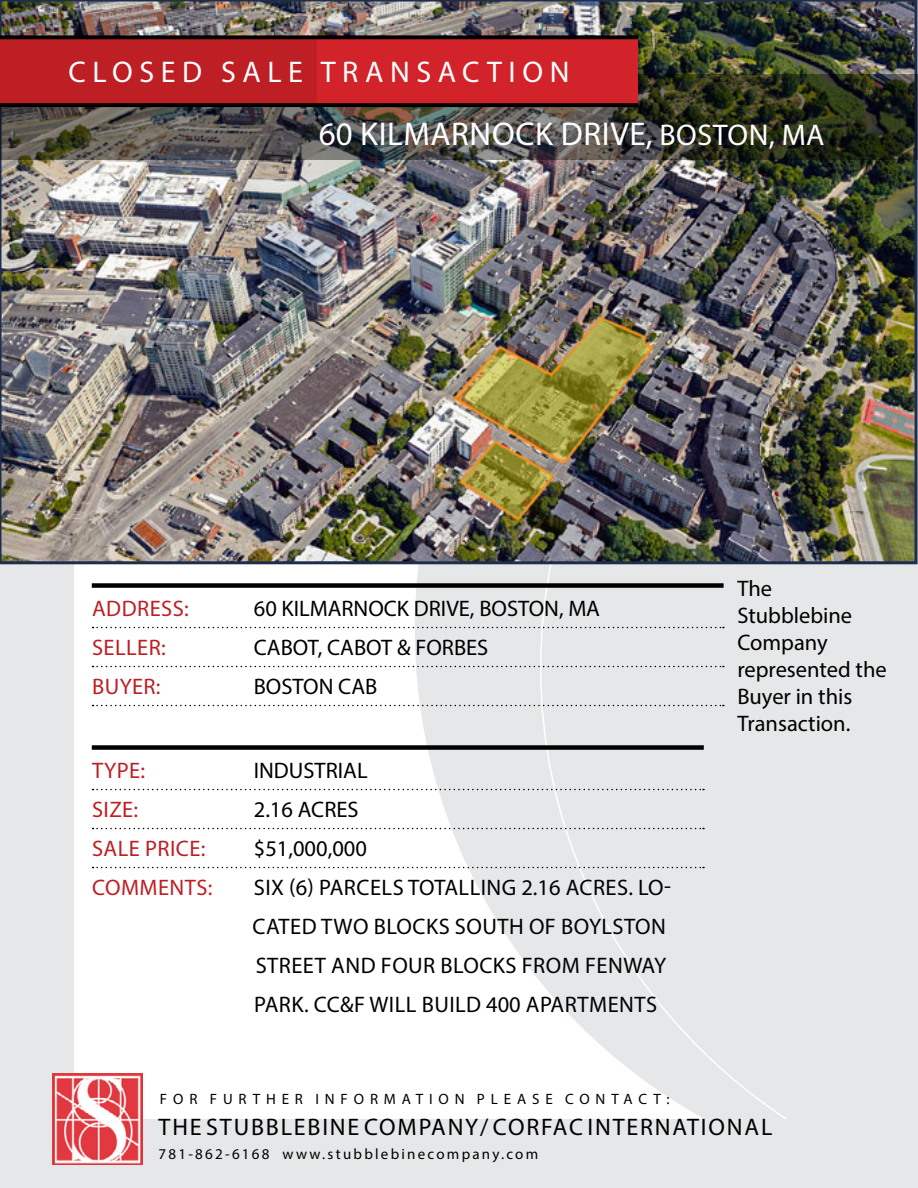
<style>
.page{position:relative;width:918px;height:1188px;background:#fff}
.page>*{position:absolute;margin:0;border:0;box-sizing:border-box;transform-origin:0 0}
.t1{font:33px "Myriad Pro";letter-spacing:.02em;color:#fff}
.t2{font:30px "Myriad Pro";letter-spacing:.22em;color:#fff}
.t3{font:24px "Myriad Pro";letter-spacing:.075em;color:#000}
.t4{font:22.5px/27px "Myriad Pro";color:#000}
.t5{font:22.5px/39px "Myriad Pro";letter-spacing:.02em;color:#010202}
.t6{font:22.5px "Myriad Pro";letter-spacing:.02em;color:#be1f24}
.t7{font:15px "Myriad Pro";letter-spacing:.15em;color:#000}
.t8{font:15px "Myriad Pro";letter-spacing:.39em;color:#000}
.s1{font-size:30px}
</style>
<div class="page">
<svg style="left:415px;top:564px;width:124px;height:556px;fill:#e6e7e8"></svg>
<div style="left:539px;top:564px;width:379px;height:556px;background:#e6e7e8"></div>
<div style="left:0;top:0;width:74px;height:1188px;background:#e6e7e8"></div>
<div style="left:61px;top:1120px;width:857px;height:68px;background:#e6e7e8"></div>
<img style="left:0;top:1px;width:918px;height:563px">
<hr style="left:0;top:0;width:918px;height:1px;background:#fff">
<img style="left:52px;top:1073px;width:91px;height:91px">
<div style="left:92px;top:583px;width:632px;height:5px;background:#000"></div>
<svg style="left:93px;top:627px;width:631px;height:1px"></svg>
<svg style="left:93px;top:666px;width:631px;height:1px"></svg>
<svg style="left:93px;top:705px;width:631px;height:1px"></svg>
<div style="left:92px;top:745px;width:612px;height:5px;background:#000"></div>
<svg style="left:93px;top:789px;width:611px;height:1px"></svg>
<svg style="left:93px;top:828px;width:611px;height:1px"></svg>
<svg style="left:93px;top:867px;width:611px;height:1px"></svg>
<img style="left:0;top:74px;width:918px;height:85px">
<div style="left:0;top:38px;width:638px;height:68px;background:#d2232a"></div>
<div style="left:0;top:38px;width:317px;height:68px;background:#be1f24"></div>
<svg style="left:0;top:35px;width:638px;height:4px;background:#0c0b0b"></svg>
<svg style="left:0;top:103px;width:638px;height:4px;background:#090101"></svg>
<h2 class="t2" style="left:69px;top:53px;width:502px">CLOSED SALE TRANSACTION</h2>
<h1 class="t1" style="left:319px;top:114px;width:507px">60 KILMARNOCK DRIVE, <span class="s1">BOSTON, MA</span></h1>
<p class="t6" style="left:92px;top:595px;width:98px">ADDRESS:</p>
<p class="t4" style="left:254px;top:595px;width:348px">60 KILMARNOCK DRIVE, BOSTON, MA</p>
<p class="t6" style="left:92px;top:634px;width:75px">SELLER:</p>
<p class="t4" style="left:254px;top:634px;width:236px">CABOT, CABOT &amp; FORBES</p>
<p class="t6" style="left:92px;top:673px;width:70px">BUYER:</p>
<p class="t4" style="left:254px;top:673px;width:125px">BOSTON CAB</p>
<p class="t6" style="left:92px;top:757px;width:55px">TYPE:</p>
<p class="t4" style="left:254px;top:757px;width:115px">INDUSTRIAL</p>
<p class="t6" style="left:92px;top:796px;width:48px">SIZE:</p>
<p class="t4" style="left:254px;top:796px;width:106px">2.16 ACRES</p>
<p class="t6" style="left:92px;top:835px;width:115px">SALE PRICE:</p>
<p class="t4" style="left:254px;top:835px;width:115px">$51,000,000</p>
<p class="t6" style="left:92px;top:874px;width:122px">COMMENTS:</p>
<p class="t5" style="left:252px;top:868px;width:420px">SIX (6) PARCELS TOTALLING 2.16 ACRES. LO-CATED TWO BLOCKS SOUTH OF BOYLSTON STREET AND FOUR BLOCKS FROM FENWAY PARK. CC&amp;F WILL BUILD 400 APARTMENTS</p>
<p class="t8" style="left:160px;top:1090px;width:511px">FOR FURTHER INFORMATION PLEASE CONTACT:</p>
<p class="t4" style="left:737px;top:575px;width:151px">The<br>Stubblebine<br>Company represented the<br>Buyer in this<br>Transaction.</p>
<p class="t3" style="left:159px;top:1112px;width:615px">THE STUBBLEBINE COMPANY/ CORFAC INTERNATIONAL</p>
<p class="t7" style="left:159px;top:1145px;width:381px">781-862-6168 www.stubblebinecompany.com</p>
</div>
